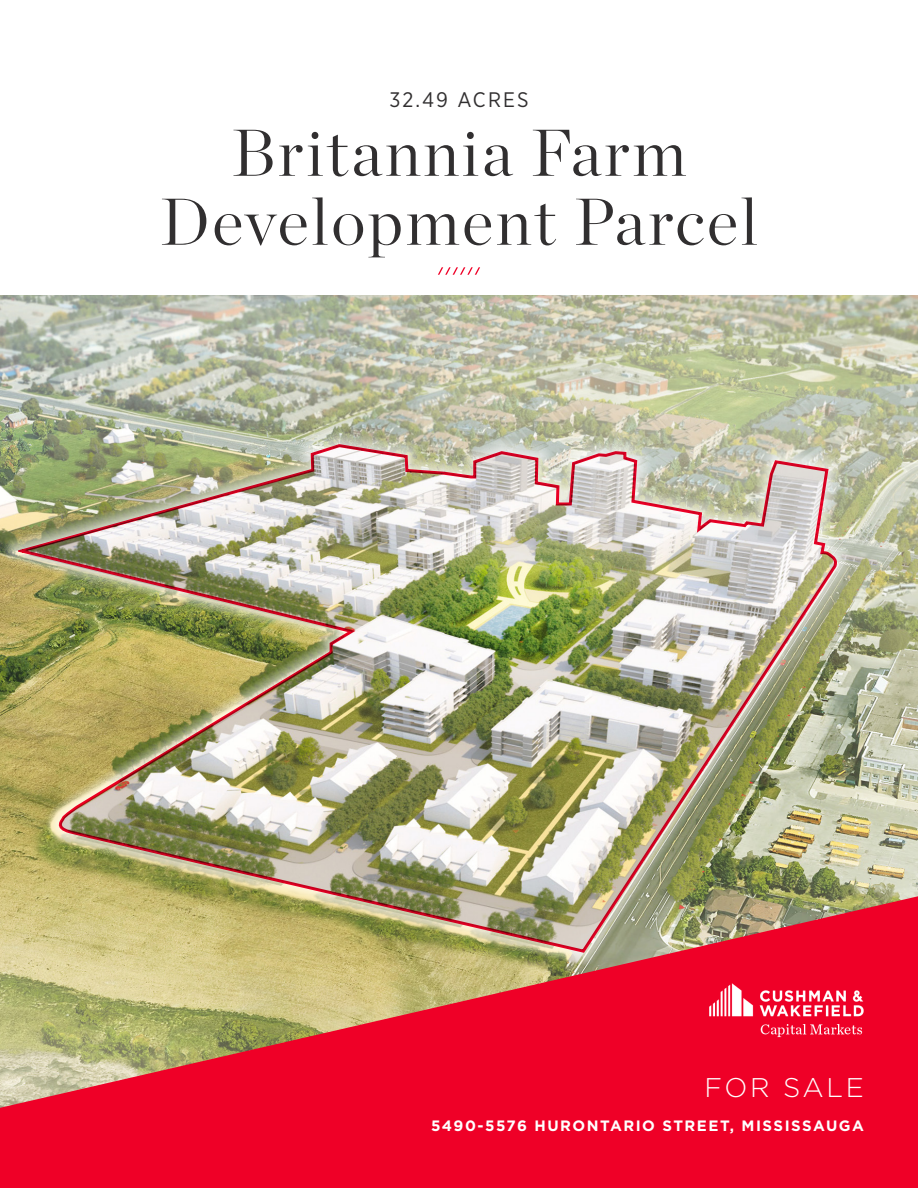
<style>
.page{position:relative;width:918px;height:1188px;background:#fff}
.page>*{position:absolute;margin:0;border:0;box-sizing:border-box;transform-origin:0 0}
.Main_Headings_Chroni{font:300 66px/69px "Chronicle Display";letter-spacing:.04em;color:#312f30;text-align:center}
.Sub_Heading_Bold_Red{font:300 27px "Gotham";letter-spacing:.1em;color:#fff}
.Main_Headings_Chroni-2{font:21px "Gotham Narrow";letter-spacing:.1em;color:#312f30}
.Sub_Heading_Bold_Red-2{font:700 15px "Gotham";letter-spacing:.1em;color:#fff}
</style>
<div class="page">
<img style="left:0;top:296px;width:918px;height:600px">
<div style="left:2px;top:431px;width:849px;height:535px;background:#fff;opacity:.75"></div>
<img style="left:18px;top:443px;width:820px;height:453px">
<svg style="left:438px;top:267px;width:42px;height:8px"></svg>
<svg style="left:0;top:896px;width:918px;height:292px;background:#db4346"></svg>
<img style="left:710px;top:984px;width:154px;height:55px">
<p class="Main_Headings_Chroni-2" style="left:389px;top:86px;width:141px">32.49 ACRES</p>
<p class="Main_Headings_Chroni" style="left:160px;top:113px;width:599px">Britannia Farm<br>Development Parcel</p>
<p class="Sub_Heading_Bold_Red" style="left:704px;top:1070px;width:161px">FOR SALE</p>
<p class="Sub_Heading_Bold_Red-2" style="left:431px;top:1115px;width:434px">5490-5576 HURONTARIO STREET, MISSISSAUGA</p>
</div>
